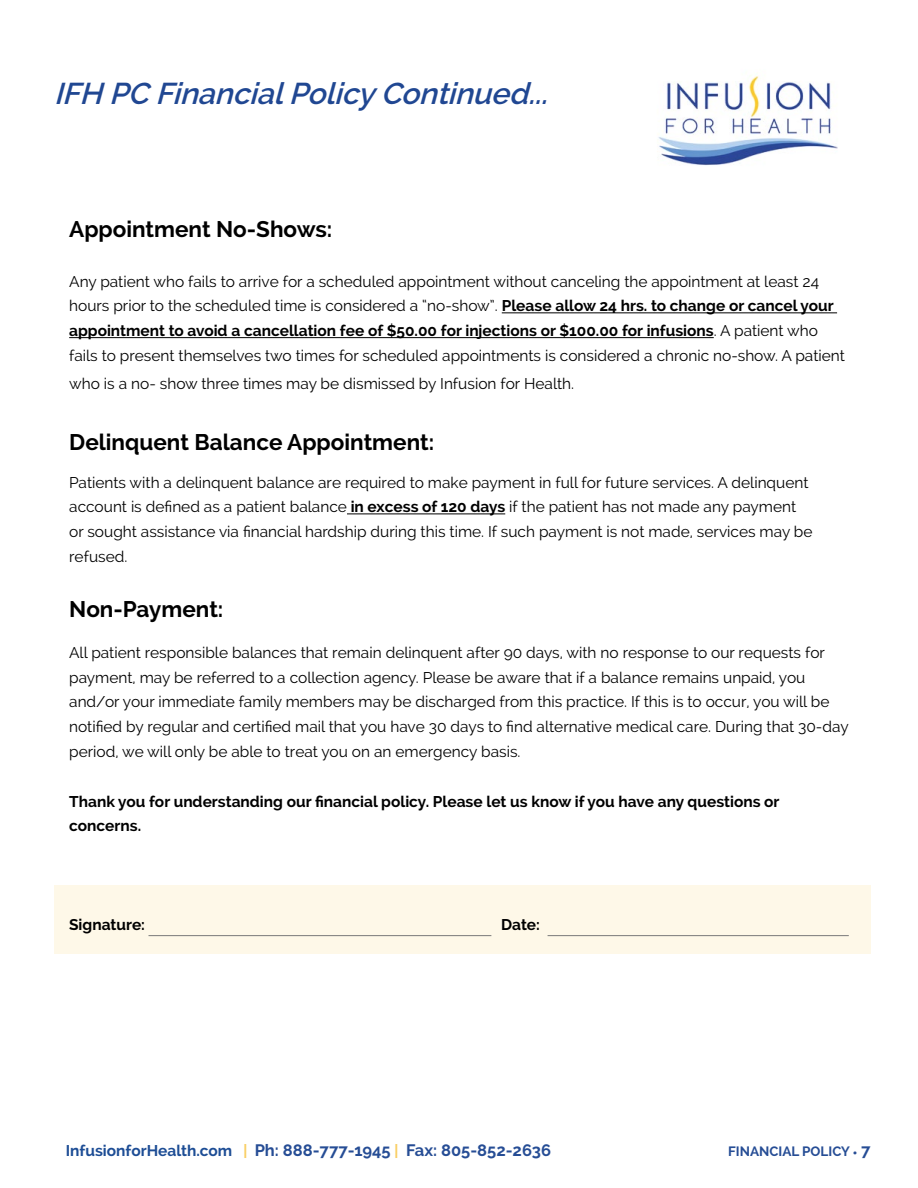
<style>
.page{position:relative;width:918px;height:1188px;background:#fff}
.page>*{position:absolute;margin:0;border:0;box-sizing:border-box;transform-origin:0 0}
.t1{font:italic 600 30px "Raleway";color:#204792}
.t2{font:700 22.5px "Raleway";color:#000}
.t3{font:700 16.5px "Raleway";color:#264d95}
.t4{font:15.45px/24.8px "Raleway";color:#000}
.t5{font:700 15.45px/24.8px "Raleway";color:#000}
.t6{font:700 13.5px "Raleway";color:#264d95}
.s1{font-weight:700}
.s2{font-size:15.45px;color:#1d4d95}
.s3{font-size:15.45px;color:#f9ce64}
.s4{font-family:"Alegreya";font-weight:400}
.s5{font-size:16.5px}
</style>
<div class="page">
<div style="left:54px;top:885px;width:816px;height:69px;background:#fef8e8"></div>
<hr style="left:502px;top:312px;width:335px;height:1px;background:#000">
<hr style="left:69px;top:337px;width:645px;height:1px;background:#000">
<hr style="left:347px;top:514px;width:158px;height:1px;background:#000">
<hr style="left:148px;top:935px;width:343px;height:1px;background:#7a7a7a">
<hr style="left:548px;top:935px;width:301px;height:1px;background:#7a7a7a">
<img style="left:658px;top:75px;width:180px;height:91px">
<h1 class="t1" style="left:54px;top:76px;width:504px">IFH PC FinancialPolicy Continued...</h1>
<h2 class="t2" style="left:69px;top:216px;width:265px">Appointment No-Shows:</h2>
<p class="t4" style="left:69px;top:269px;width:777px">Any patient who fails to arrive for a scheduled appointment without canceling the appointment at least 24 hours prior to the scheduled time is considered a “no-show”. <span class="s1">Please allow 24 hrs. to change or cancel your appointment to avoid a cancellation fee of $50.00 for injections or $100.00 for infusions</span>. A patient who fails to present themselves two times for scheduled appointments is considered a chronic no-show. A patient</p>
<p class="t4" style="left:69px;top:371px;width:506px">who is a no- show three times may be dismissed by Infusion for Health.</p>
<h2 class="t2" style="left:69px;top:429px;width:367px">Delinquent Balance Appointment:</h2>
<p class="t4" style="left:69px;top:470px;width:745px">Patients with a delinquent balance are required to make payment in full for future services. A delinquent account is defined as a patient balance <span class="s1">in excess of 120 days</span> if the patient has not made any payment or sought assistance via financial hardship during this time. If such payment is not made, services may be refused.</p>
<h2 class="t2" style="left:69px;top:597px;width:156px">Non-Payment:</h2>
<p class="t4" style="left:69px;top:640px;width:781px">All patient responsible balances that remain delinquent after 90 days, with no response to our requests for payment, may be referred to a collection agency. Please be aware that if a balance remains unpaid, you and/or your immediate family members may be discharged from this practice. If this is to occur, you will be notified by regular and certified mail that you have 30 days to find alternative medical care. During that 30-day period, we will only be able to treat you on an emergency basis.</p>
<p class="t5" style="left:69px;top:789px;width:712px">Thank you for understanding our financial policy. Please let us know if you have any questions or concerns.</p>
<p class="t5" style="left:69px;top:913px;width:77px">Signature:</p>
<p class="t5" style="left:501px;top:913px;width:40px">Date:</p>
<p class="t3" style="left:66px;top:1140px;width:487px"><span class="s2">InfusionforHealth.com</span> <span class="s3">|</span> Ph: 888-777-1945 <span class="s3">|</span> Fax: 805-852-2636</p>
<p class="t6" style="left:728px;top:1143px;width:144px">FINANCIAL POLICY <span class="s4">•</span> <span class="s5">7</span></p>
</div>
